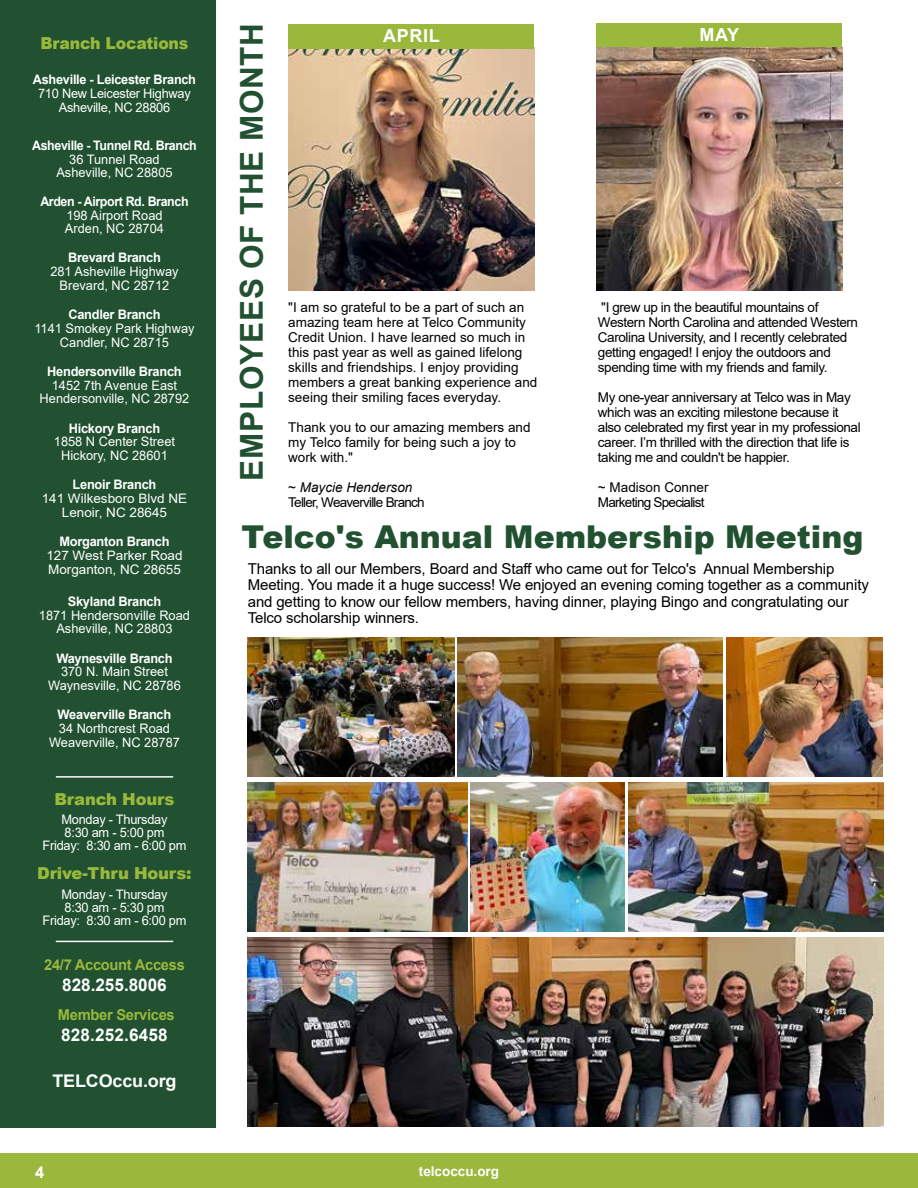
<style>
.page{position:relative;width:918px;height:1188px;background:#fff}
.page>*{position:absolute;margin:0;border:0;box-sizing:border-box;transform-origin:0 0}
.t1{font:900 31.5px "Arial";color:#215131}
.t2{font:700 31.5px "Arial";letter-spacing:.025em;color:#215131}
.t3{font:700 18px "Arial";letter-spacing:.035em;color:#fff}
.t4{font:700 17.4px "Arial";color:#fff}
.t5{font:900 16.5px "Arial";letter-spacing:-.01em;color:#99b83c}
.t6{font:900 16.5px "Arial";letter-spacing:-.01em;color:#99b83c;scale:.95 1}
.t7{font:700 16.5px "Arial";color:#fff}
.t8{font:15px/16.5px "Arial";letter-spacing:-.01em;color:#000}
.t9{font:700 15px "Arial";letter-spacing:-.02em;color:#99b83c}
.t10{font:13.5px/15px "Arial";letter-spacing:-.03em;color:#000}
.t11{font:13.5px/15px "Arial";color:#000}
.t12{font:13.5px/15px "Arial";letter-spacing:-.055em;color:#000}
.t13{font:700 13.5px "Arial";color:#fff}
.t14{font:13.05px/13.8px "Arial";color:#fff;text-align:center}
.t15{font:700 13.05px "Arial";letter-spacing:-.02em;color:#fff}
.t16{font:13.05px/13px "Arial";letter-spacing:-.02em;color:#fff;text-align:center}
.t17{font:700 13.05px "Arial";letter-spacing:-.02em;color:#fff;scale:.95 1}
.s1{font-style:italic}
</style>
<div class="page">
<div style="left:0;top:1153px;width:918px;height:35px;background:#99b83c"></div>
<div style="left:0;top:0;width:215px;height:1128px;background:#215131"></div>
<hr style="left:56px;top:776px;width:117px;height:2px;background:#fff">
<hr style="left:56px;top:941px;width:117px;height:1px;background:#fff">
<img style="left:471px;top:782px;width:153px;height:149px">
<img style="left:248px;top:937px;width:636px;height:190px">
<img style="left:248px;top:782px;width:219px;height:149px">
<img style="left:726px;top:638px;width:157px;height:138px">
<img style="left:458px;top:638px;width:265px;height:138px">
<img style="left:629px;top:782px;width:255px;height:149px">
<img style="left:248px;top:638px;width:206px;height:138px">
<img style="left:288px;top:48px;width:246px;height:242px">
<div style="left:288px;top:24px;width:246px;height:24px;background:#99b83c"></div>
<div style="left:596px;top:24px;width:246px;height:24px;background:#99b83c"></div>
<img style="left:596px;top:48px;width:246px;height:242px">
<p class="t6" style="left:40px;top:31px;width:157px">Branch Locations</p>
<p class="t15" style="left:33px;top:71px;width:165px">Asheville - Leicester Branch</p>
<p class="t16" style="left:38px;top:87px;width:154px;line-height:13.8px">710 New Leicester Highway<br>Asheville, NC 28806</p>
<p class="t17" style="left:32px;top:136px;width:175px">Asheville - Tunnel Rd. Branch</p>
<p class="t14" style="left:56px;top:152px;width:118px">36 Tunnel Road<br>Asheville, NC 28805</p>
<p class="t17" style="left:40px;top:192px;width:158px">Arden - Airport Rd. Branch</p>
<p class="t14" style="left:65px;top:208px;width:101px;text-align:left">198 Airport Road<br>Arden, NC 28704</p>
<p class="t15" style="left:68px;top:249px;width:94px">Brevard Branch</p>
<p class="t14" style="left:50px;top:265px;width:130px">281 Asheville Highway<br>Brevard, NC 28712</p>
<p class="t15" style="left:68px;top:305px;width:94px">Candler Branch</p>
<p class="t14" style="left:34px;top:321px;width:162px">1141 Smokey Park Highway<br>Candler, NC 28715</p>
<p class="t15" style="left:47px;top:362px;width:136px">Hendersonville Branch</p>
<p class="t14" style="left:40px;top:378px;width:151px">1452 7th Avenue East<br>Hendersonville, NC 28792</p>
<p class="t15" style="left:69px;top:419px;width:93px">Hickory Branch</p>
<p class="t14" style="left:54px;top:435px;width:123px">1858 N Center Street<br>Hickory, NC 28601</p>
<p class="t15" style="left:73px;top:476px;width:85px">Lenoir Branch</p>
<p class="t14" style="left:42px;top:492px;width:147px">141 Wilkesboro Blvd NE<br>Lenoir, NC 28645</p>
<p class="t15" style="left:59px;top:532px;width:112px">Morganton Branch</p>
<p class="t14" style="left:46px;top:548px;width:138px;text-align:left">127 West Parker Road<br>Morganton, NC 28655</p>
<p class="t15" style="left:68px;top:592px;width:95px">Skyland Branch</p>
<p class="t14" style="left:39px;top:608px;width:153px">1871 Hendersonville Road<br>Asheville, NC 28803</p>
<p class="t15" style="left:56px;top:649px;width:118px">Waynesville Branch</p>
<p class="t14" style="left:48px;top:665px;width:134px">370 N. Main Street<br>Waynesville, NC 28786</p>
<p class="t15" style="left:58px;top:705px;width:115px">Weaverville Branch</p>
<p class="t14" style="left:49px;top:721px;width:132px">34 Northcrest Road<br>Weaverville, NC 28787</p>
<p class="t5" style="left:54px;top:787px;width:122px">Branch Hours</p>
<p class="t16" style="left:43px;top:813px;width:145px">Monday - Thursday<br>8:30 am - 5:00 pm<br>Friday: 8:30 am - 6:00 pm</p>
<p class="t5" style="left:37px;top:862px;width:156px">Drive-Thru Hours:</p>
<p class="t16" style="left:43px;top:888px;width:145px">Monday - Thursday<br>8:30 am - 5:30 pm<br>Friday: 8:30 am - 6:00 pm</p>
<p class="t9" style="left:44px;top:954px;width:142px">24/7 Account Access</p>
<h3 class="t4" style="left:62px;top:973px;width:106px">828.255.8006</h3>
<p class="t9" style="left:58px;top:1004px;width:118px">Member Services</p>
<h3 class="t4" style="left:61px;top:1022px;width:108px">828.252.6458</h3>
<h3 class="t4" style="left:52px;top:1069px;width:126px">TELCOccu.org</h3>
<h1 class="t2" style="left:229px;top:481px;width:459px;rotate:-90deg">EMPLOYEES OF THE MONTH</h1>
<h2 class="t3" style="left:383px;top:23px;width:58px">APRIL</h2>
<p class="t11" style="left:288px;top:300px;width:251px">"I am so grateful to be a part of such an amazing team here at Telco Community Credit Union. I have learned so much in this past year as well as gained lifelong skills and friendships. I enjoy providing members a great banking experience and seeing their smiling faces everyday.</p>
<p class="t11" style="left:288px;top:420px;width:244px">Thank you to our amazing members and my Telco family for being such a joy to work with."</p>
<p class="t12" style="left:288px;top:480px;width:138px">~ <span class="s1">Maycie Henderson<br></span>Teller, Weaverville Branch</p>
<h2 class="t3" style="left:700px;top:22px;width:41px">MAY</h2>
<p class="t10" style="left:598px;top:300px;width:262px">"I grew up in the beautiful mountains of Western North Carolina and attended Western Carolina University, and I recently celebrated getting engaged! I enjoy the outdoors and spending time with my friends and family.</p>
<p class="t10" style="left:598px;top:390px;width:264px">My one-year anniversary at Telco was in May which was an exciting milestone because it also celebrated my first year in my professional career. I’m thrilled with the direction that life is taking me and couldn't be happier.</p>
<p class="t12" style="left:598px;top:480px;width:112px">~ Madison Conner<br>Marketing Specialist</p>
<h1 class="t1" style="left:242px;top:513px;width:623px">Telco's Annual Membership Meeting</h1>
<p class="t8" style="left:248px;top:560px;width:623px">Thanks to all our Members, Board and Staff who came out for Telco's Annual Membership Meeting. You made it a huge success! We enjoyed an evening coming together as a community and getting to know our fellow members, having dinner, playing Bingo and congratulating our Telco scholarship winners.</p>
<p class="t7" style="left:35px;top:1160px;width:11px">4</p>
<p class="t13" style="left:419px;top:1162px;width:82px">telcoccu.org</p>
</div>
